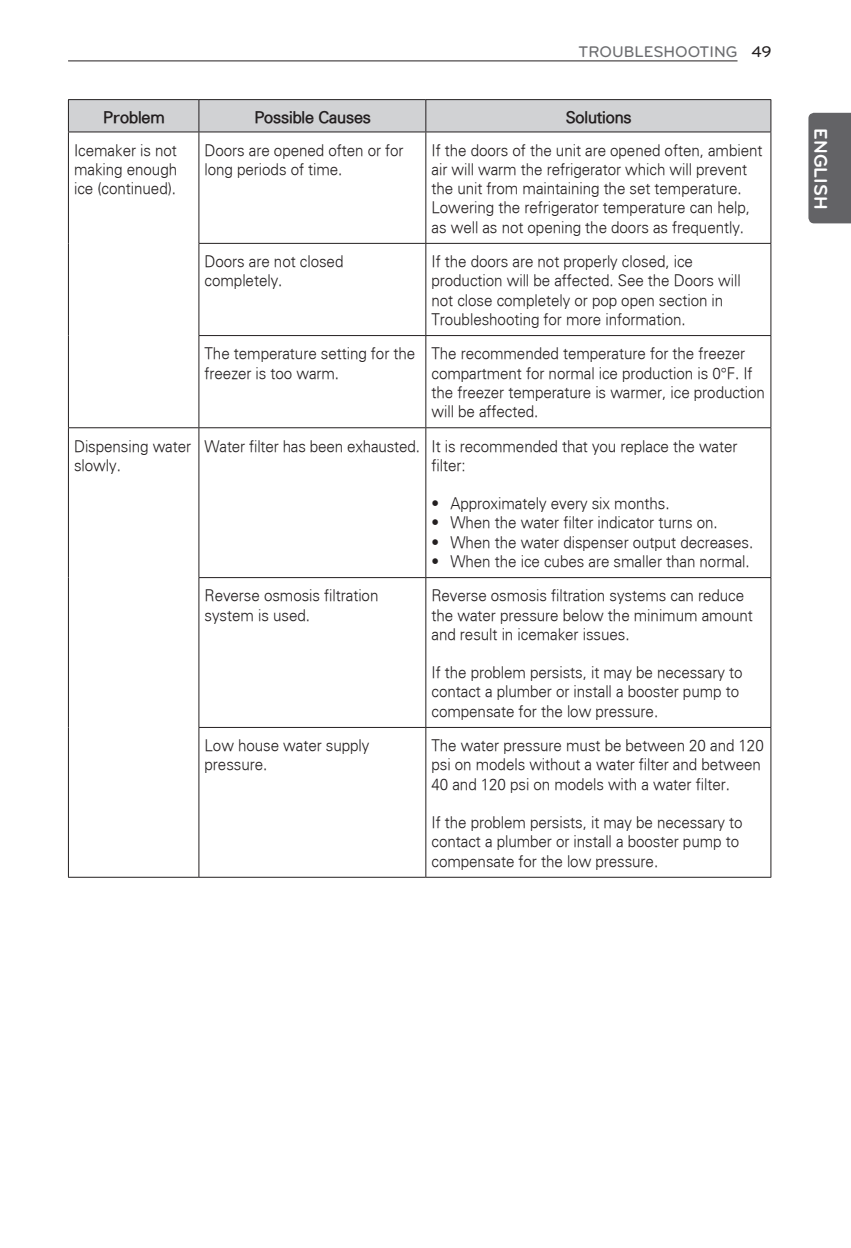
<style>
.page{position:relative;width:851px;height:1248px;background:#fff}
.page>*{position:absolute;margin:0;border:0;box-sizing:border-box;transform-origin:0 0}
.t1{font:700 19px "Bryant LG";color:#fff}
.t2{font:300 16px/19.2px "Univers";letter-spacing:-.005em;color:#231f20;scale:.95 1}
.t3{font:300 16px "Univers";color:#231f20}
.t4{font:500 16px "Bryant LG";color:#6c6d70}
.s1{color:#231f20}
</style>
<div class="page">
<hr style="left:68px;top:61px;width:669px;height:1px;background:#231f20">
<div style="left:808px;top:113px;width:42px;height:110px;background:#636366"></div>
<div style="left:69px;top:100px;width:701px;height:32px;background:#d1d2d4"></div>
<hr style="left:68px;top:99px;width:131px;height:1px;background:#231f20">
<hr style="left:68px;top:100px;width:1px;height:32px;background:#231f20">
<hr style="left:199px;top:99px;width:227px;height:1px;background:#231f20">
<hr style="left:198px;top:100px;width:1px;height:32px;background:#231f20">
<hr style="left:426px;top:99px;width:345px;height:1px;background:#231f20">
<hr style="left:425px;top:100px;width:1px;height:32px;background:#231f20">
<hr style="left:770px;top:100px;width:1px;height:32px;background:#231f20">
<hr style="left:68px;top:132px;width:131px;height:1px;background:#231f20">
<hr style="left:199px;top:132px;width:227px;height:1px;background:#231f20">
<hr style="left:426px;top:132px;width:345px;height:1px;background:#231f20">
<hr style="left:68px;top:132px;width:1px;height:111px;background:#231f20">
<hr style="left:68px;top:243px;width:1px;height:92px;background:#231f20">
<hr style="left:68px;top:335px;width:1px;height:92px;background:#231f20">
<hr style="left:198px;top:132px;width:1px;height:111px;background:#231f20">
<hr style="left:425px;top:132px;width:1px;height:111px;background:#231f20">
<hr style="left:770px;top:132px;width:1px;height:111px;background:#231f20">
<hr style="left:198px;top:243px;width:228px;height:1px;background:#231f20">
<hr style="left:198px;top:244px;width:1px;height:91px;background:#231f20">
<hr style="left:426px;top:243px;width:345px;height:1px;background:#231f20">
<hr style="left:425px;top:244px;width:1px;height:91px;background:#231f20">
<hr style="left:770px;top:244px;width:1px;height:91px;background:#231f20">
<hr style="left:198px;top:335px;width:228px;height:1px;background:#231f20">
<hr style="left:198px;top:336px;width:1px;height:91px;background:#231f20">
<hr style="left:426px;top:335px;width:345px;height:1px;background:#231f20">
<hr style="left:425px;top:336px;width:1px;height:91px;background:#231f20">
<hr style="left:770px;top:336px;width:1px;height:91px;background:#231f20">
<hr style="left:68px;top:427px;width:131px;height:1px;background:#231f20">
<hr style="left:68px;top:428px;width:1px;height:149px;background:#231f20">
<hr style="left:68px;top:577px;width:1px;height:150px;background:#231f20">
<hr style="left:68px;top:727px;width:1px;height:149px;background:#231f20">
<hr style="left:199px;top:427px;width:227px;height:1px;background:#231f20">
<hr style="left:198px;top:428px;width:1px;height:149px;background:#231f20">
<hr style="left:426px;top:427px;width:345px;height:1px;background:#231f20">
<hr style="left:425px;top:428px;width:1px;height:149px;background:#231f20">
<hr style="left:770px;top:428px;width:1px;height:149px;background:#231f20">
<hr style="left:198px;top:577px;width:228px;height:1px;background:#231f20">
<hr style="left:198px;top:578px;width:1px;height:149px;background:#231f20">
<hr style="left:426px;top:577px;width:345px;height:1px;background:#231f20">
<hr style="left:425px;top:578px;width:1px;height:149px;background:#231f20">
<hr style="left:770px;top:578px;width:1px;height:149px;background:#231f20">
<hr style="left:198px;top:727px;width:228px;height:1px;background:#231f20">
<hr style="left:198px;top:727px;width:1px;height:149px;background:#231f20">
<hr style="left:426px;top:727px;width:345px;height:1px;background:#231f20">
<hr style="left:425px;top:727px;width:1px;height:149px;background:#231f20">
<hr style="left:770px;top:727px;width:1px;height:149px;background:#231f20">
<hr style="left:68px;top:876px;width:131px;height:1px;background:#231f20">
<hr style="left:199px;top:876px;width:227px;height:1px;background:#231f20">
<hr style="left:426px;top:876px;width:345px;height:1px;background:#231f20">
<p class="t4" style="left:578px;top:42px;width:194px">TROUBLESHOOTING <span class="s1">49</span></p>
<p class="t3" style="left:103px;top:108px;width:63px">Problem</p>
<p class="t3" style="left:254px;top:108px;width:118px">Possible Causes</p>
<p class="t3" style="left:565px;top:108px;width:67px">Solutions</p>
<p class="t2" style="left:74px;top:140px;width:110px;text-align:justify">Icemaker is not making enough ice (continued).</p>
<p class="t2" style="left:204px;top:140px;width:211px">Doors are opened often or for long periods of time.</p>
<p class="t2" style="left:431px;top:140px;width:350px">If the doors of the unit are opened often, ambient air will warm the refrigerator which will prevent the unit from maintaining the set temperature.<br>Lowering the refrigerator temperature can help, as well as not opening the doors as frequently.</p>
<p class="t2" style="left:204px;top:251px;width:148px">Doors are not closed completely.</p>
<p class="t2" style="left:431px;top:251px;width:327px">If the doors are not properly closed, ice production will be affected. See the Doors will not close completely or pop open section in Troubleshooting for more information.</p>
<p class="t2" style="left:204px;top:343px;width:223px">The temperature setting for the freezer is too warm.</p>
<p class="t2" style="left:431px;top:343px;width:352px">The recommended temperature for the freezer compartment for normal ice production is 0°F. If the freezer temperature is warmer, ice production will be affected.</p>
<p class="t2" style="left:74px;top:436px;width:125px">Dispensing water slowly.</p>
<p class="t2" style="left:431px;top:436px;width:323px;text-indent:-227px">Water filter has been exhausted. It is recommended that you replace the water filter:</p>
<p class="t2" style="left:431px;top:493px;width:252px">• Approximately every six months.</p>
<p class="t2" style="left:431px;top:512px;width:303px">• When the water filter indicator turns on.</p>
<p class="t2" style="left:431px;top:532px;width:340px">• When the water dispenser output decreases.</p>
<p class="t2" style="left:431px;top:551px;width:336px">• When the ice cubes are smaller than normal.</p>
<p class="t2" style="left:204px;top:585px;width:184px">Reverse osmosis filtration system is used.</p>
<p class="t2" style="left:431px;top:585px;width:340px">Reverse osmosis filtration systems can reduce the water pressure below the minimum amount and result in icemaker issues.</p>
<p class="t2" style="left:431px;top:662px;width:329px">If the problem persists, it may be necessary to contact a plumber or install a booster pump to compensate for the low pressure.</p>
<p class="t2" style="left:204px;top:735px;width:175px">Low house water supply pressure.</p>
<p class="t2" style="left:431px;top:735px;width:351px">The water pressure must be between 20 and 120 psi on models without a water filter and between<br>40 and 120 psi on models with a water filter.</p>
<p class="t2" style="left:431px;top:812px;width:329px">If the problem persists, it may be necessary to contact a plumber or install a booster pump to compensate for the low pressure.</p>
<p class="t1" style="left:832px;top:128px;width:82px;rotate:90deg">ENGLISH</p>
</div>
